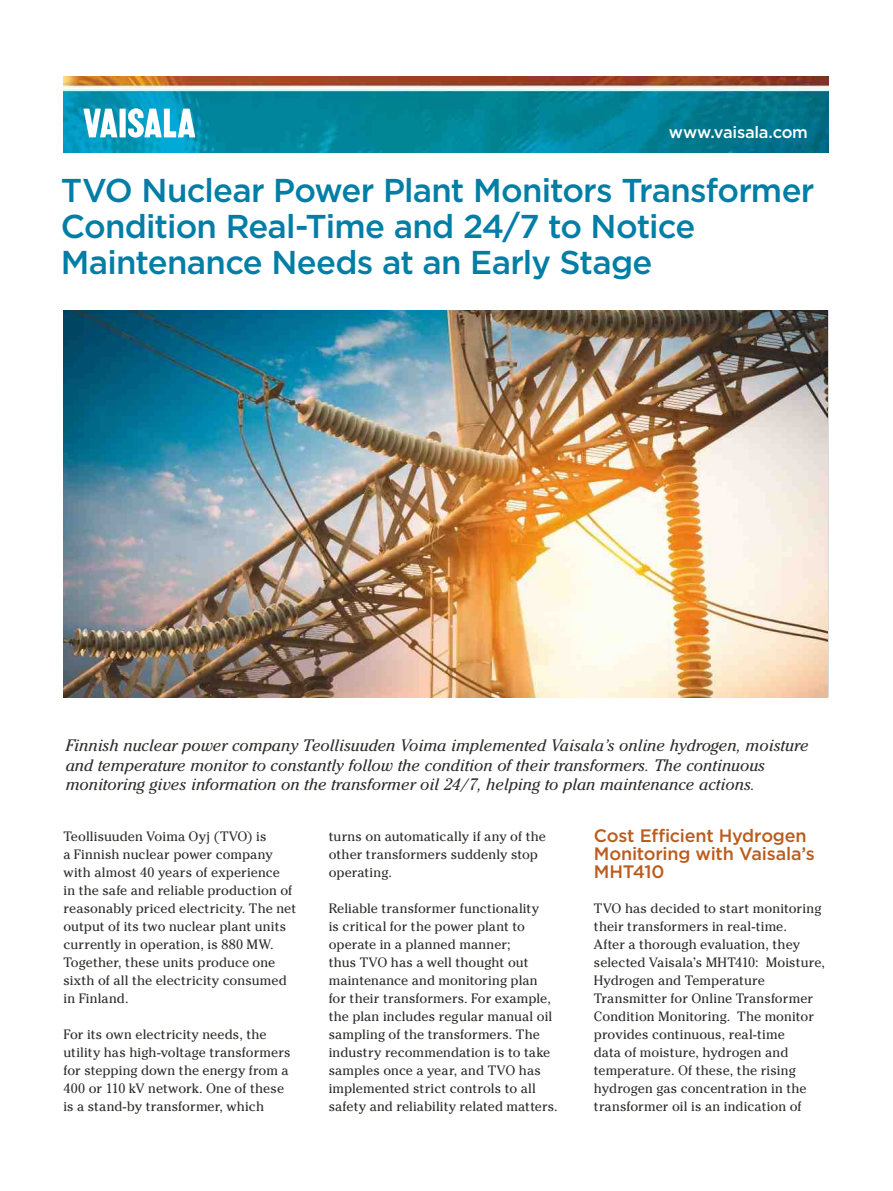
<style>
.page{position:relative;width:893px;height:1191px;background:#fff}
.page>*{position:absolute;margin:0;border:0;box-sizing:border-box;transform-origin:0 0}
.t1{font:500 33px/36px "Gotham";letter-spacing:-.025em;color:#007ea6}
.t2{font:500 18px/18px "Gotham";letter-spacing:-.01em;color:#ba5c1d}
.t3{font:italic 16.5px/19.5px "Cheltenham Std";color:#2b2b2a}
.t4{font:500 16.5px "Gotham";letter-spacing:-.015em;color:#fefefe}
.t5{font:13.5px/18px "Cheltenham Std";letter-spacing:.005em;color:#2b2b2a}
</style>
<div class="page">
<img style="left:64px;top:77px;width:765px;height:76px">
<svg style="left:83px;top:109px;width:34px;height:28px"></svg>
<div style="left:120px;top:109px;width:6px;height:28px;background:#fefefe"></div>
<svg style="left:128px;top:108px;width:67px;height:30px"></svg>
<img style="left:64px;top:310px;width:763px;height:387px">
<p class="t4" style="left:669px;top:121px;width:141px">www.vaisala.com</p>
<h1 class="t1" style="left:61px;top:171px;width:755px">TVO Nuclear Power Plant Monitors Transformer<br>Condition Real-Time and 24/7 to Notice<br>Maintenance Needs at an Early Stage</h1>
<p class="t3" style="left:66px;top:736px;width:744px">Finnish nuclear power company Teollisuuden Voima implemented Vaisala’s online hydrogen, moisture and temperature monitor to constantly follow the condition of their transformers. The continuous monitoring gives information on the transformer oil 24/7, helping to plan maintenance actions.</p>
<p class="t5" style="left:63px;top:827px;width:234px">Teollisuuden Voima Oyj (TVO) is<br>a Finnish nuclear power company with almost 40 years of experience<br>in the safe and reliable production of reasonably priced electricity. The net output of its two nuclear plant units currently in operation, is 880 MW.<br>Together, these units produce one sixth of all the electricity consumed in Finland.</p>
<p class="t5" style="left:63px;top:1025px;width:229px">For its own electricity needs, the utility has high-voltage transformers for stepping down the energy from a 400 or 110 kV network. One of these is a stand-by transformer, which</p>
<p class="t5" style="left:329px;top:827px;width:219px">turns on automatically if any of the other transformers suddenly stop operating.</p>
<p class="t5" style="left:329px;top:899px;width:231px">Reliable transformer functionality<br>is critical for the power plant to operate in a planned manner;<br>thus TVO has a well thought out maintenance and monitoring plan for their transformers. For example, the plan includes regular manual oil sampling of the transformers. The industry recommendation is to take samples once a year, and TVO has implemented strict controls to all safety and reliability related matters.</p>
<h2 class="t2" style="left:594px;top:826px;width:222px">Cost Efficient Hydrogen<br>Monitoring with Vaisala’s<br>MHT410</h2>
<p class="t5" style="left:594px;top:899px;width:233px">TVO has decided to start monitoring their transformers in real-time.<br>After a thorough evaluation, they selected Vaisala’s MHT410: Moisture, Hydrogen and Temperature Transmitter for Online Transformer Condition Monitoring. The monitor provides continuous, real-time<br>data of moisture, hydrogen and temperature. Of these, the rising hydrogen gas concentration in the transformer oil is an indication of</p>
</div>
